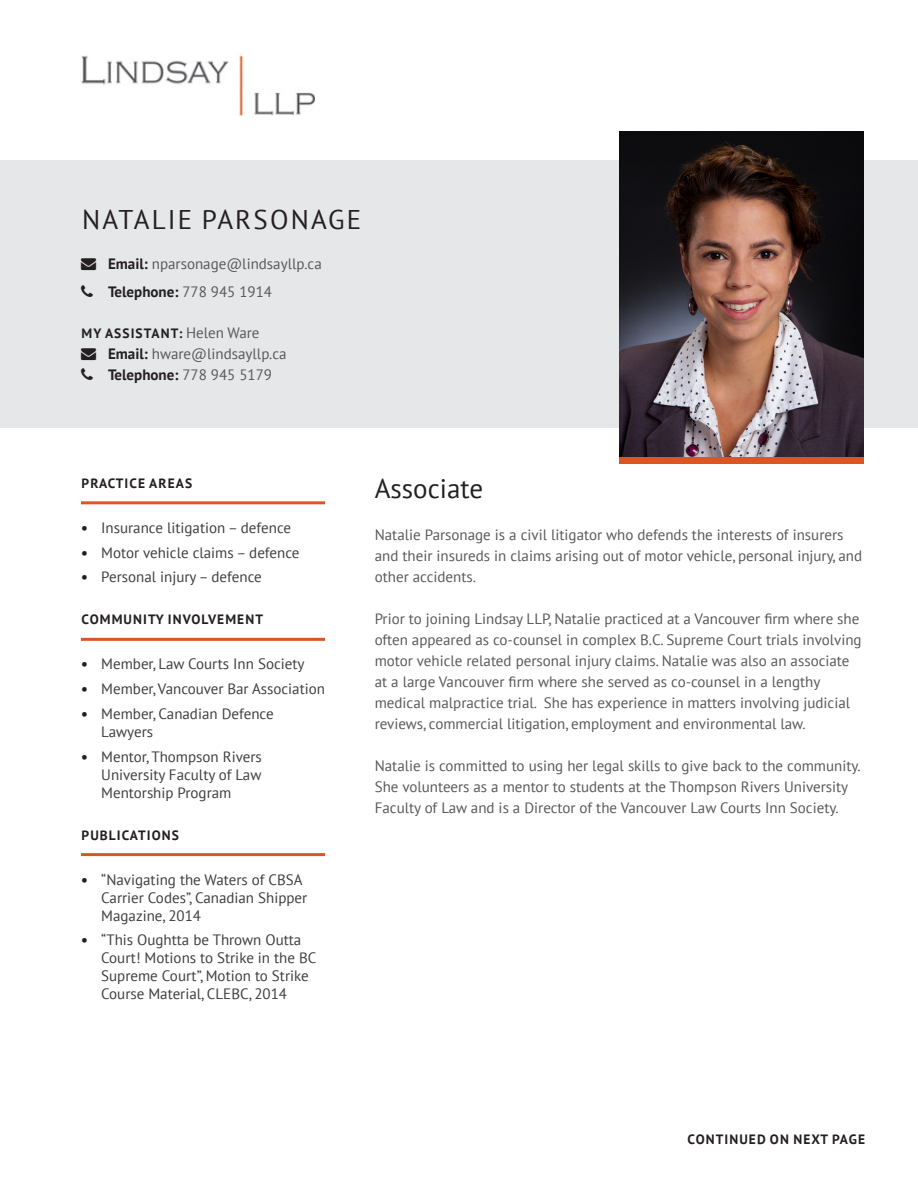
<style>
.page{position:relative;width:918px;height:1188px;background:#fff}
.page>*{position:absolute;margin:0;border:0;box-sizing:border-box;transform-origin:0 0}
.t1{font:27px "PT Sans";letter-spacing:.08em;color:#231f20}
.t2{font:27px "PT Sans";color:#231f20}
.body{font:15px/21px "PT Sans";color:#57585a}
.t3{font:15px/18px "PT Sans";color:#3e3e3f}
.bullet_titles{font:700 13.5px "PT Sans";letter-spacing:.08em;color:#231f20}
.section_headline{font:700 13.5px "PT Sans";letter-spacing:.08em;color:#231f20}
.s1{color:#231f20}
.s2{font-weight:700;color:#231f20}
.s3{font-weight:400;font-size:15px;color:#57585a}
</style>
<div class="page">
<div style="left:0;top:160px;width:918px;height:268px;background:#e6e7e9"></div>
<hr style="left:81px;top:501px;width:244px;height:3px;background:#d95626">
<hr style="left:81px;top:638px;width:244px;height:3px;background:#d95626">
<hr style="left:81px;top:853px;width:244px;height:3px;background:#d95626">
<img style="left:81px;top:52px;width:233px;height:64px">
<img style="left:620px;top:131px;width:244px;height:327px">
<div style="left:620px;top:458px;width:244px;height:6px;background:#d95626"></div>
<h1 class="t1" style="left:82px;top:202px;width:281px">NATALIE PARSONAGE</h1>
<p class="body" style="left:108px;top:249px;width:215px;line-height:27.8px;text-indent:-27px"><span class="s1">→</span> <span class="s2">Email:</span> nparsonage@lindsayllp.ca<br><span class="s2">Telephone:</span> 778 945 1914</p>
<p class="bullet_titles" style="left:82px;top:324px;width:180px">MY ASSISTANT: <span class="s3">Helen Ware</span></p>
<p class="body" style="left:108px;top:343px;width:180px;text-indent:-27px"><span class="s1">→</span> <span class="s2">Email:</span> hware@lindsayllp.ca<br><span class="s2">Telephone:</span> 778 945 5179</p>
<p class="bullet_titles" style="left:82px;top:474px;width:112px">PRACTICE AREAS</p>
<p class="t3" style="left:81px;top:518px;width:212px"><span class="s2">•</span> Insurance litigation – defence</p>
<p class="t3" style="left:81px;top:543px;width:220px"><span class="s2">•</span> Motor vehicle claims – defence</p>
<p class="t3" style="left:81px;top:568px;width:182px"><span class="s2">•</span> Personal injury – defence</p>
<p class="bullet_titles" style="left:82px;top:611px;width:183px">COMMUNITY INVOLVEMENT</p>
<p class="t3" style="left:81px;top:655px;width:225px"><span class="s2">•</span> Member, Law Courts Inn Society</p>
<p class="t3" style="left:81px;top:679px;width:246px"><span class="s2">•</span> Member, Vancouver Bar Association</p>
<p class="t3" style="left:101px;top:704px;width:174px;text-indent:-20px"><span class="s2">•</span> Member, Canadian Defence<br>Lawyers</p>
<p class="t3" style="left:101px;top:747px;width:162px;text-align:justify;text-indent:-20px"><span class="s2">•</span> Mentor, Thompson Rivers University Faculty of Law Mentorship Program</p>
<p class="bullet_titles" style="left:82px;top:826px;width:99px">PUBLICATIONS</p>
<p class="t3" style="left:101px;top:870px;width:208px;text-indent:-20px"><span class="s2">•</span> “Navigating the Waters of CBSA<br>Carrier Codes”, Canadian Shipper<br>Magazine, 2014</p>
<p class="t3" style="left:101px;top:931px;width:217px;text-indent:-20px"><span class="s2">•</span> “This Oughtta be Thrown Outta<br>Court! Motions to Strike in the BC<br>Supreme Court”, Motion to Strike<br>Course Material, CLEBC, 2014</p>
<p class="t2" style="left:375px;top:471px;width:110px">Associate</p>
<p class="body" style="left:375px;top:523px;width:489px">Natalie Parsonage is a civil litigator who defends the interests of insurers and their insureds in claims arising out of motor vehicle, personal injury, and other accidents.</p>
<p class="body" style="left:375px;top:607px;width:488px">Prior to joining Lindsay LLP, Natalie practiced at a Vancouver firm where she often appeared as co-counsel in complex B.C. Supreme Court trials involving motor vehicle related personal injury claims. Natalie was also an associate at a large Vancouver firm where she served as co-counsel in a lengthy medical malpractice trial. She has experience in matters involving judicial reviews, commercial litigation, employment and environmental law.</p>
<p class="body" style="left:375px;top:754px;width:487px">Natalie is committed to using her legal skills to give back to the community.<br>She volunteers as a mentor to students at the Thompson Rivers University<br>Faculty of Law and is a Director of the Vancouver Law Courts Inn Society.</p>
<p class="section_headline" style="left:688px;top:1131px;width:179px">CONTINUED ON NEXT PAGE</p>
</div>
